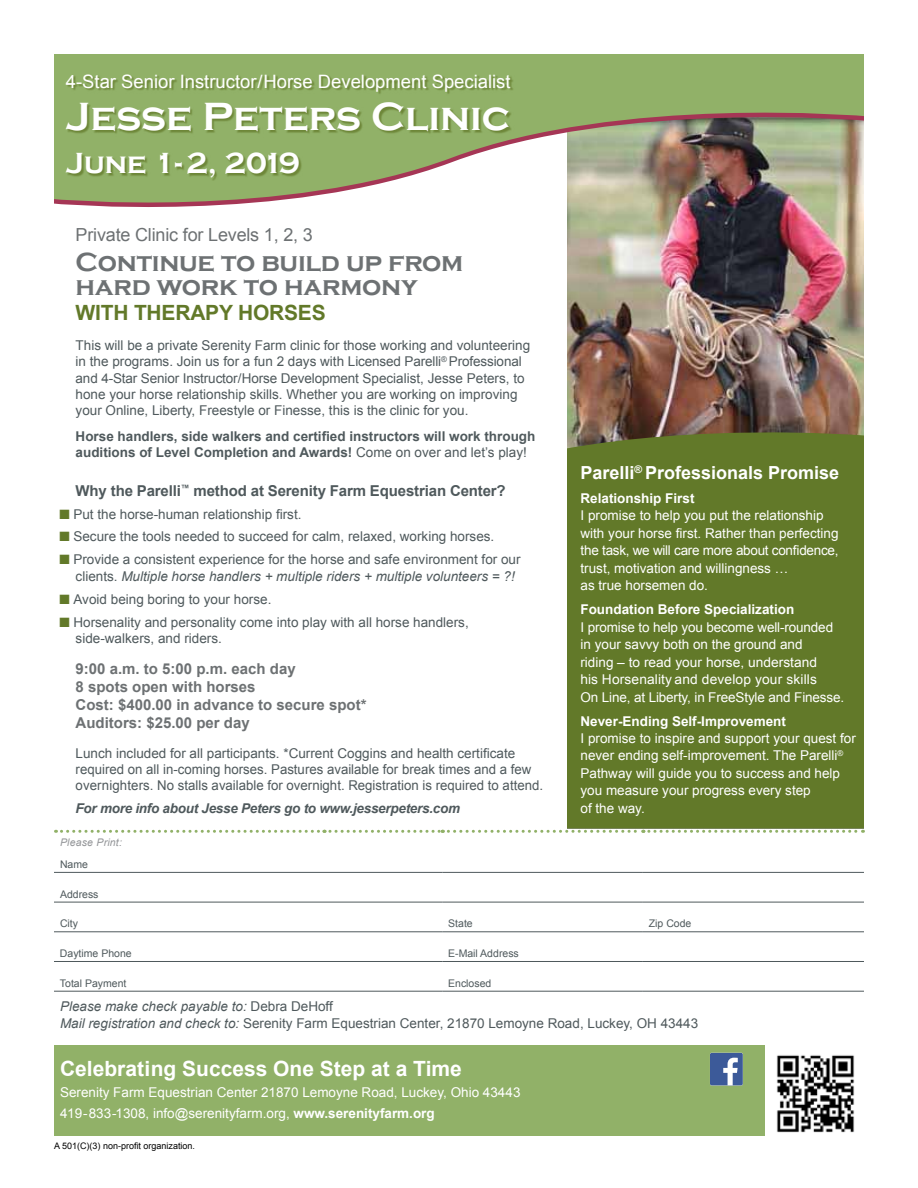
<style>
.page{position:relative;width:918px;height:1188px;background:#fff}
.page>*{position:absolute;margin:0;border:0;box-sizing:border-box;transform-origin:0 0}
.t1{font:700 40.5px "Copperplate Gothic";color:#fff}
.t2{font:700 30px "Copperplate Gothic";color:#fff}
.t3{font:700 27px/24px "Copperplate Gothic";letter-spacing:-.01em;color:#6d7173}
.t4{font:700 21px "Arial";color:#fff}
.t5{font:700 21px "Arial";letter-spacing:-.01em;color:#627929}
.t6{font:18.45px "Arial";color:#fff}
.t7{font:700 18px "Arial";color:#fff}
.t8{font:18px "Arial";letter-spacing:-.01em;color:#6d7173}
.t9{font:700 15px/18px "Arial";color:#6d7173}
.t10{font:700 15px "Arial";letter-spacing:-.01em;color:#4f595c}
.t11{font:13.5px/16.2px "Arial";color:#4f595c}
.t12{font:13.5px/17.5px "Arial";color:#fff}
.t13{font:700 13.5px/16.2px "Arial";color:#4f595c}
.t14{font:700 13.5px "Arial";color:#fff}
.t15{font:italic 700 13.5px "Arial";letter-spacing:-.02em;color:#4f595c}
.t16{font:10.5px "Arial";color:#4f595c}
.t17{font:italic 10.5px "Arial";letter-spacing:.02em;color:#939598}
.t18{font:9px "Arial";color:#000}
.s1{font-weight:400}
.s2{color:#627929}
.s3{font-style:italic}
.s4{font-weight:700}
</style>
<div class="page">
<svg style="left:56px;top:830px;width:807px;height:3px"></svg>
<hr style="left:54px;top:872px;width:270px;height:1px;background:#4f595c">
<hr style="left:324px;top:872px;width:118px;height:1px;background:#4f595c">
<hr style="left:442px;top:872px;width:201px;height:1px;background:#4f595c">
<hr style="left:643px;top:872px;width:221px;height:1px;background:#4f595c">
<hr style="left:54px;top:902px;width:270px;height:1px;background:#4f595c">
<hr style="left:324px;top:902px;width:118px;height:1px;background:#4f595c">
<hr style="left:442px;top:902px;width:201px;height:1px;background:#4f595c">
<hr style="left:643px;top:902px;width:221px;height:1px;background:#4f595c">
<hr style="left:54px;top:931px;width:270px;height:1px;background:#4f595c">
<hr style="left:324px;top:931px;width:118px;height:1px;background:#4f595c">
<hr style="left:442px;top:931px;width:201px;height:1px;background:#4f595c">
<hr style="left:643px;top:931px;width:221px;height:1px;background:#4f595c">
<hr style="left:54px;top:961px;width:270px;height:1px;background:#4f595c">
<hr style="left:324px;top:961px;width:118px;height:1px;background:#4f595c">
<hr style="left:442px;top:961px;width:201px;height:1px;background:#4f595c">
<hr style="left:643px;top:961px;width:221px;height:1px;background:#4f595c">
<hr style="left:54px;top:991px;width:270px;height:1px;background:#4f595c">
<hr style="left:324px;top:991px;width:118px;height:1px;background:#4f595c">
<hr style="left:442px;top:991px;width:201px;height:1px;background:#4f595c">
<hr style="left:643px;top:991px;width:221px;height:1px;background:#4f595c">
<img style="left:567px;top:225px;width:297px;height:200px">
<svg style="left:567px;top:220px;width:297px;height:5px"></svg>
<div style="left:567px;top:425px;width:297px;height:404px;background:#627929"></div>
<div style="left:54px;top:1045px;width:810px;height:90px;background:#91b168"></div>
<img style="left:54px;top:54px;width:810px;height:166px">
<div style="left:67px;top:76px;width:448px;height:105px;background:#627929;opacity:.75"></div>
<img style="left:766px;top:1045px;width:98px;height:90px">
<svg style="left:710px;top:1053px;width:33px;height:33px"></svg>
<h3 class="t6" style="left:66px;top:69px;width:446px">4-Star Senior Instructor/Horse Development Specialist</h3>
<h1 class="t1" style="left:66px;top:94px;width:446px">Jesse Peters Clinic</h1>
<h2 class="t2" style="left:66px;top:146px;width:236px">June 1- 2, 2019</h2>
<h3 class="t8" style="left:76px;top:222px;width:239px">Private Clinic for Levels 1, 2, 3</h3>
<h3 class="t3" style="left:76px;top:251px;width:389px">Continue to build up from hard work to harmony</h3>
<h3 class="t5" style="left:76px;top:299px;width:252px">with therapy horses</h3>
<p class="t11" style="left:76px;top:337px;width:456px">This will be a private Serenity Farm clinic for those working and volunteering in the programs. Join us for a fun 2 days with Licensed Parelli<sup>®</sup> Professional and 4-Star Senior Instructor/Horse Development Specialist, Jesse Peters, to hone your horse relationship skills. Whether you are working on improving your Online, Liberty, Freestyle or Finesse, this is the clinic for you.</p>
<p class="t13" style="left:76px;top:429px;width:461px">Horse handlers, side walkers and certified instructors will work through auditions of Level Completion and Awards! <span class="s1">Come on over and let’s play!</span></p>
<p class="t10" style="left:76px;top:480px;width:432px">Why the Parelli<sup>™</sup> method at Serenity Farm Equestrian Center?</p>
<p class="t11" style="left:59px;top:506px;width:244px"><span class="s2">■</span> Put the horse-human relationship first.</p>
<p class="t11" style="left:59px;top:529px;width:436px"><span class="s2">■</span> Secure the tools needed to succeed for calm, relaxed, working horses.</p>
<p class="t11" style="left:76px;top:552px;width:447px;text-indent:-16px"><span class="s2">■</span> Provide a consistent experience for the horse and safe environment for our clients. <span class="s3">Multiple horse handlers + multiple riders + multiple volunteers = ?!</span></p>
<p class="t11" style="left:59px;top:591px;width:214px"><span class="s2">■</span> Avoid being boring to your horse.</p>
<p class="t11" style="left:76px;top:614px;width:395px;text-indent:-16px"><span class="s2">■</span> Horsenality and personality come into play with all horse handlers, side-walkers, and riders.</p>
<p class="t9" style="left:76px;top:660px;width:292px">9:00 a.m. to 5:00 p.m. each day<br>8 spots open with horses<br>Cost: $400.00 in advance to secure spot*<br>Auditors: $25.00 per day</p>
<p class="t11" style="left:76px;top:745px;width:469px">Lunch included for all participants. *Current Coggins and health certificate required on all in-coming horses. Pastures available for break times and a few overnighters. No stalls available for overnight. Registration is required to attend.</p>
<p class="t15" style="left:76px;top:800px;width:386px">For more info about Jesse Peters go to www.jesserpeters.com</p>
<p class="t17" style="left:60px;top:835px;width:64px">Please Print:</p>
<p class="t16" style="left:60px;top:858px;width:30px">Name</p>
<p class="t16" style="left:60px;top:887px;width:40px">Address</p>
<p class="t16" style="left:60px;top:917px;width:20px">City</p>
<p class="t16" style="left:448px;top:917px;width:26px">State</p>
<p class="t16" style="left:649px;top:917px;width:44px">Zip Code</p>
<p class="t16" style="left:60px;top:947px;width:73px">Daytime Phone</p>
<p class="t16" style="left:448px;top:947px;width:72px">E-Mail Address</p>
<p class="t16" style="left:60px;top:976px;width:68px">Total Payment</p>
<p class="t16" style="left:448px;top:976px;width:45px">Enclosed</p>
<p class="t11" style="left:60px;top:998px;width:640px"><span class="s3">Please make check payable to:</span> Debra DeHoff<br><span class="s3">Mail registration and check to:</span> Serenity Farm Equestrian Center, 21870 Lemoyne Road, Luckey, OH 43443</p>
<h3 class="t7" style="left:580px;top:461px;width:260px">Parelli<sup>®</sup> Professionals Promise</h3>
<p class="t14" style="left:580px;top:489px;width:116px">Relationship First</p>
<p class="t12" style="left:580px;top:507px;width:260px">I promise to help you put the relationship with your horse first. Rather than perfecting the task, we will care more about confidence, trust, motivation and willingness …<br>as true horsemen do.</p>
<p class="t14" style="left:580px;top:601px;width:215px">Foundation Before Specialization</p>
<p class="t12" style="left:580px;top:618px;width:265px">I promise to help you become well-rounded in your savvy both on the ground and<br>riding – to read your horse, understand<br>his Horsenality and develop your skills<br>On Line, at Liberty, in FreeStyle and Finesse.</p>
<p class="t14" style="left:581px;top:712px;width:207px">Never-Ending Self-Improvement</p>
<p class="t12" style="left:580px;top:730px;width:277px">I promise to inspire and support your quest for never ending self-improvement. The Parelli<sup>® </sup>Pathway will guide you to success and help you measure your progress every step<br>of the way.</p>
<h3 class="t4" style="left:60px;top:1055px;width:403px">Celebrating Success One Step at a Time</h3>
<p class="t12" style="left:60px;top:1082px;width:462px;line-height:21px">Serenity Farm Equestrian Center 21870 Lemoyne Road, Luckey, Ohio 43443<br>419-833-1308, info@serenityfarm.org, <span class="s4">www.serenityfarm.org</span></p>
<p class="t18" style="left:54px;top:1140px;width:143px">A 501(C)(3) non-profit organization.</p>
</div>
